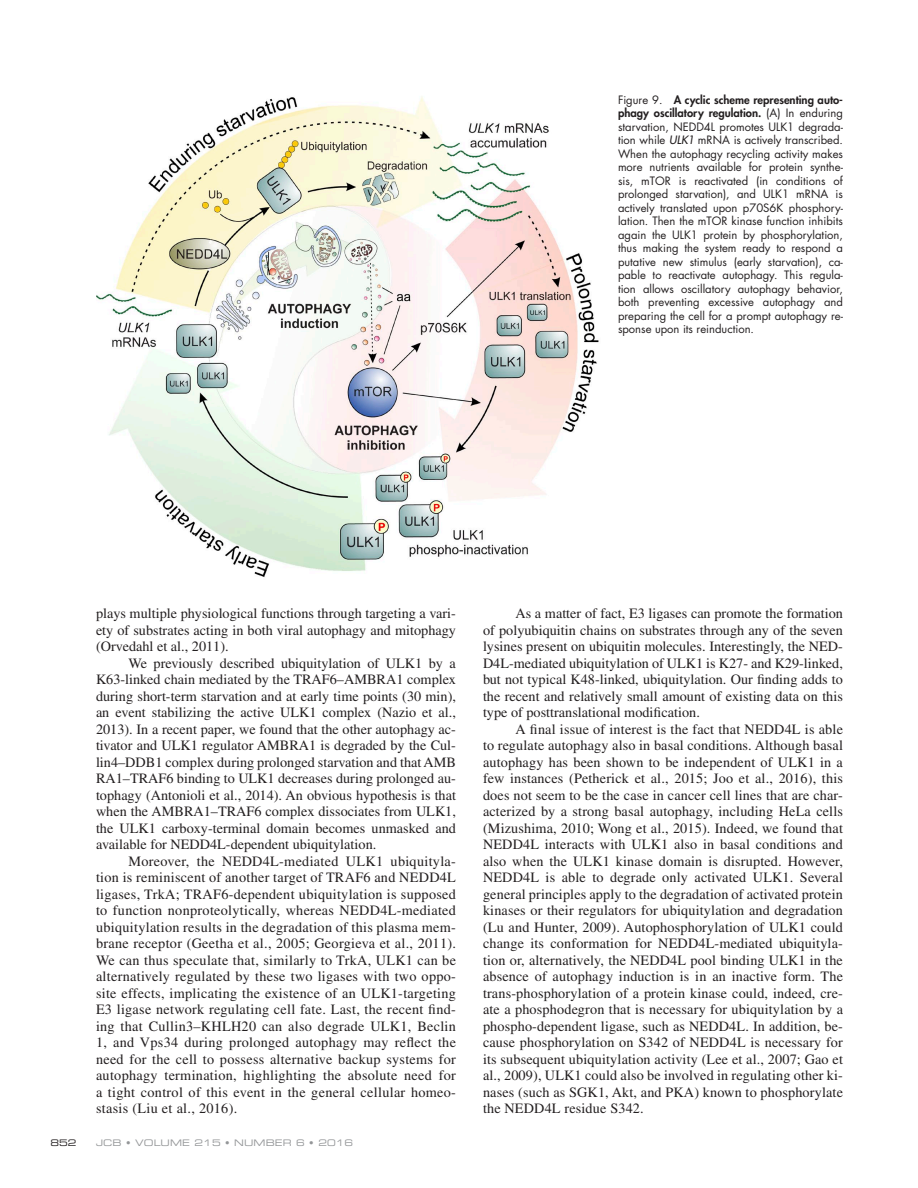
<style>
.page{position:relative;width:918px;height:1188px;background:#fff}
.page>*{position:absolute;margin:0;border:0;box-sizing:border-box;transform-origin:0 0}
.t1{font:14.25px/16.5px "Times LT Std";color:#231f20;text-align:justify}
.t2{font:11.25px/13.5px "Futura Std";color:#231f20;text-align:justify}
.t3{font:9px "Eurostile LT Std Ex 2";letter-spacing:.01em;color:#949698}
.t4{font:9px "Eurostile LT Std Ex 2";color:#231f20}
.s1{font-weight:800}
.s2{font-weight:500;font-style:italic}
</style>
<div class="page">
<img style="left:96px;top:96px;width:503px;height:482px">
<p class="t2" style="left:618px;top:93px;width:227px">Figure 9. <span class="s1">A cyclic scheme representing auto&shy;phagy oscillatory regulation.</span> (A) In enduring starvation, NEDD4L promotes ULK1 degrada&shy;tion while <span class="s2">ULK1</span> mRNA is actively transcribed.<br>When the autophagy recycling activity makes more nutrients available for protein synthe&shy;sis, mTOR is reactivated (in conditions of prolonged starvation), and ULK1 mRNA is actively translated upon p70S6K phosphory&shy;lation. Then the mTOR kinase function inhibits again the ULK1 protein by phosphorylation, thus making the system ready to respond a putative new stimulus (early starvation), ca&shy;pable to reactivate autophagy. This regula&shy;tion allows oscillatory autophagy behavior, both preventing excessive autophagy and preparing the cell for a prompt autophagy re&shy;sponse upon its reinduction.</p>
<p class="t1" style="left:96px;top:605px;width:362px">plays multiple physiological functions through targeting a vari&shy;ety of substrates acting in both viral autophagy and mitophagy (Orvedahl et al., 2011).</p>
<p class="t1" style="left:96px;top:654px;width:362px;text-indent:32px">We previously described ubiquitylation of ULK1 by a K63-linked chain mediated by the TRAF6–AMBRA1 complex during short-term starvation and at early time points (30 min), an event stabilizing the active ULK1 complex (Nazio et al., 2013). In a recent paper, we found that the other autophagy ac&shy;tivator and ULK1 regulator AMBRA1 is degraded by the Cul&shy;lin4–DDB1 complex during prolonged starvation and that AMB RA1–TRAF6 binding to ULK1 decreases during prolonged au&shy;tophagy (Antonioli et al., 2014). An obvious hypothesis is that when the AMBRA1–TRAF6 complex dissociates from ULK1, the ULK1 carboxy-terminal domain becomes unmasked and available for NEDD4L-dependent ubiquitylation.</p>
<p class="t1" style="left:96px;top:852px;width:362px;text-indent:32px">Moreover, the NEDD4L-mediated ULK1 ubiquityla&shy;tion is reminiscent of another target of TRAF6 and NEDD4L ligases, TrkA; TRAF6-dependent ubiquitylation is supposed to function nonproteolytically, whereas NEDD4L-mediated ubiquitylation results in the degradation of this plasma mem&shy;brane receptor (Geetha et al., 2005; Georgieva et al., 2011).<br>We can thus speculate that, similarly to TrkA, ULK1 can be alternatively regulated by these two ligases with two oppo&shy;site effects, implicating the existence of an ULK1-targeting E3 ligase network regulating cell fate. Last, the recent find&shy;ing that Cullin3–KHLH20 can also degrade ULK1, Beclin 1, and Vps34 during prolonged autophagy may reflect the need for the cell to possess alternative backup systems for autophagy termination, highlighting the absolute need for a tight control of this event in the general cellular homeo&shy;stasis (Liu et al., 2016).</p>
<p class="t4" style="left:50px;top:1136px;width:28px">852</p>
<p class="t3" style="left:96px;top:1136px;width:259px">JCB • VOLUME 215 • NUMBER 6 • 2016</p>
<p class="t1" style="left:483px;top:605px;width:362px;text-indent:32px">As a matter of fact, E3 ligases can promote the formation of polyubiquitin chains on substrates through any of the seven lysines present on ubiquitin molecules. Interestingly, the NED-D4L-mediated ubiquitylation of ULK1 is K27- and K29-linked, but not typical K48-linked, ubiquitylation. Our finding adds to the recent and relatively small amount of existing data on this type of posttranslational modification.</p>
<p class="t1" style="left:483px;top:720px;width:362px;text-indent:32px">A final issue of interest is the fact that NEDD4L is able to regulate autophagy also in basal conditions. Although basal autophagy has been shown to be independent of ULK1 in a few instances (Petherick et al., 2015; Joo et al., 2016), this does not seem to be the case in cancer cell lines that are char&shy;acterized by a strong basal autophagy, including HeLa cells (Mizushima, 2010; Wong et al., 2015). Indeed, we found that NEDD4L interacts with ULK1 also in basal conditions and also when the ULK1 kinase domain is disrupted. However, NEDD4L is able to degrade only activated ULK1. Several general principles apply to the degradation of activated protein kinases or their regulators for ubiquitylation and degradation (Lu and Hunter, 2009). Autophosphorylation of ULK1 could change its conformation for NEDD4L-mediated ubiquityla&shy;tion or, alternatively, the NEDD4L pool binding ULK1 in the absence of autophagy induction is in an inactive form. The trans-phosphorylation of a protein kinase could, indeed, cre&shy;ate a phosphodegron that is necessary for ubiquitylation by a phospho-dependent ligase, such as NEDD4L. In addition, be&shy;cause phosphorylation on S342 of NEDD4L is necessary for its subsequent ubiquitylation activity (Lee et al., 2007; Gao et al., 2009), ULK1 could also be involved in regulating other ki&shy;nases (such as SGK1, Akt, and PKA) known to phosphorylate the NEDD4L residue S342.</p>
</div>
